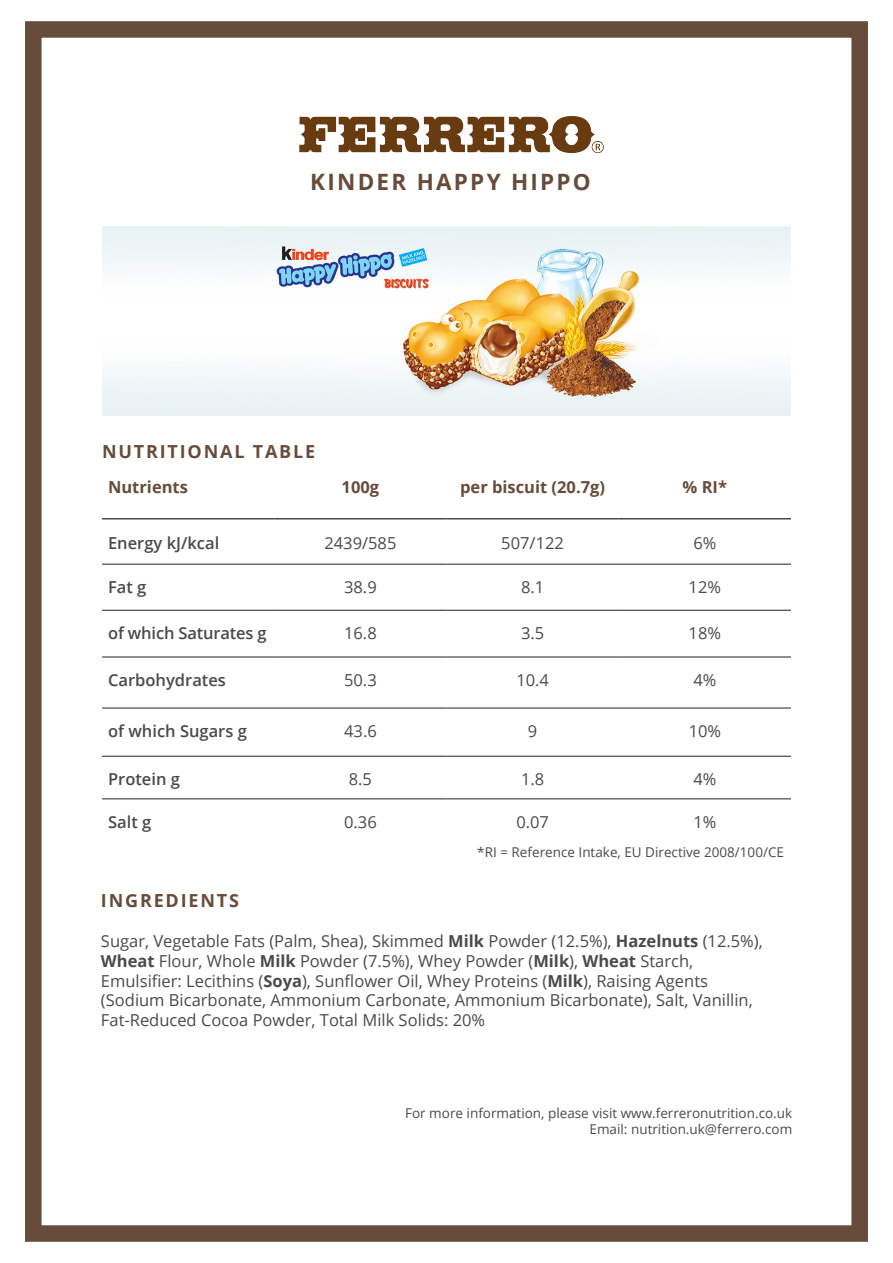
<style>
.page{position:relative;width:893px;height:1263px;background:#fff}
.page>*{position:absolute;margin:0;border:0;box-sizing:border-box;transform-origin:0 0}
.t1{font:700 22.5px "Open Sans";letter-spacing:.1em;color:#684c3b}
.t2{font:700 18px "Open Sans";letter-spacing:.1em;color:#684c3b}
.t3{font:16.5px/19.8px "Open Sans";color:#494a4b}
.t4{font:600 16.5px "Open Sans";color:#494a4b}
.t5{font:700 16.5px "Open Sans";color:#684c3b}
.t6{font:13.5px/16.2px "Open Sans";color:#494a4b;text-align:right}
.s1{font-weight:700}
</style>
<div class="page">
<div style="left:25px;top:21px;width:843px;height:1221px;border:16px solid #684c3b"></div>
<img style="left:299px;top:116px;width:305px;height:38px">
<hr style="left:102px;top:518px;width:172px;height:1px;background:#494a4b">
<hr style="left:274px;top:518px;width:172px;height:1px;background:#494a4b">
<hr style="left:446px;top:518px;width:173px;height:1px;background:#494a4b">
<hr style="left:619px;top:518px;width:172px;height:1px;background:#494a4b">
<hr style="left:102px;top:564px;width:172px;height:1px;background:#231f20">
<hr style="left:274px;top:564px;width:172px;height:1px;background:#231f20">
<hr style="left:446px;top:564px;width:173px;height:1px;background:#231f20">
<hr style="left:619px;top:564px;width:172px;height:1px;background:#231f20">
<hr style="left:102px;top:610px;width:172px;height:1px;background:#231f20">
<hr style="left:274px;top:610px;width:172px;height:1px;background:#231f20">
<hr style="left:446px;top:610px;width:173px;height:1px;background:#231f20">
<hr style="left:619px;top:610px;width:172px;height:1px;background:#231f20">
<hr style="left:102px;top:657px;width:172px;height:1px;background:#231f20">
<hr style="left:274px;top:657px;width:172px;height:1px;background:#231f20">
<hr style="left:446px;top:657px;width:173px;height:1px;background:#231f20">
<hr style="left:619px;top:657px;width:172px;height:1px;background:#231f20">
<hr style="left:102px;top:708px;width:172px;height:1px;background:#231f20">
<hr style="left:274px;top:708px;width:172px;height:1px;background:#231f20">
<hr style="left:446px;top:708px;width:173px;height:1px;background:#231f20">
<hr style="left:619px;top:708px;width:172px;height:1px;background:#231f20">
<hr style="left:102px;top:756px;width:172px;height:1px;background:#231f20">
<hr style="left:274px;top:756px;width:172px;height:1px;background:#231f20">
<hr style="left:446px;top:756px;width:173px;height:1px;background:#231f20">
<hr style="left:619px;top:756px;width:172px;height:1px;background:#231f20">
<hr style="left:102px;top:798px;width:172px;height:1px;background:#231f20">
<hr style="left:274px;top:798px;width:172px;height:1px;background:#231f20">
<hr style="left:446px;top:798px;width:173px;height:1px;background:#231f20">
<hr style="left:619px;top:798px;width:172px;height:1px;background:#231f20">
<img style="left:102px;top:226px;width:689px;height:190px">
<h1 class="t1" style="left:310px;top:166px;width:282px">KINDER HAPPY HIPPO</h1>
<p class="t2" style="left:102px;top:439px;width:215px">NUTRITIONAL TABLE</p>
<p class="t5" style="left:108px;top:476px;width:81px">Nutrients</p>
<p class="t5" style="left:342px;top:476px;width:39px">100g</p>
<p class="t5" style="left:460px;top:476px;width:146px">per biscuit (20.7g)</p>
<p class="t5" style="left:683px;top:476px;width:46px">% RI*</p>
<p class="t4" style="left:108px;top:531px;width:113px">Energy kJ/kcal</p>
<p class="t3" style="left:324px;top:532px;width:74px">2439/585</p>
<p class="t3" style="left:501px;top:532px;width:64px">507/122</p>
<p class="t3" style="left:693px;top:532px;width:25px">6%</p>
<p class="t4" style="left:108px;top:576px;width:40px">Fat g</p>
<p class="t3" style="left:344px;top:577px;width:34px">38.9</p>
<p class="t3" style="left:521px;top:577px;width:25px">8.1</p>
<p class="t3" style="left:689px;top:577px;width:34px">12%</p>
<p class="t4" style="left:108px;top:622px;width:160px">of which Saturates g</p>
<p class="t3" style="left:344px;top:623px;width:34px">16.8</p>
<p class="t3" style="left:521px;top:623px;width:25px">3.5</p>
<p class="t3" style="left:689px;top:623px;width:34px">18%</p>
<p class="t4" style="left:108px;top:669px;width:119px">Carbohydrates</p>
<p class="t3" style="left:344px;top:670px;width:34px">50.3</p>
<p class="t3" style="left:516px;top:670px;width:34px">10.4</p>
<p class="t3" style="left:693px;top:670px;width:25px">4%</p>
<p class="t4" style="left:108px;top:720px;width:140px">of which Sugars g</p>
<p class="t3" style="left:344px;top:721px;width:34px">43.6</p>
<p class="t3" style="left:528px;top:721px;width:11px">9</p>
<p class="t3" style="left:689px;top:721px;width:34px">10%</p>
<p class="t4" style="left:108px;top:768px;width:73px">Protein g</p>
<p class="t3" style="left:349px;top:769px;width:25px">8.5</p>
<p class="t3" style="left:521px;top:769px;width:25px">1.8</p>
<p class="t3" style="left:693px;top:769px;width:25px">4%</p>
<p class="t4" style="left:108px;top:811px;width:45px">Salt g</p>
<p class="t3" style="left:344px;top:812px;width:34px">0.36</p>
<p class="t3" style="left:516px;top:812px;width:34px">0.07</p>
<p class="t3" style="left:693px;top:812px;width:25px">1%</p>
<p class="t6" style="left:477px;top:844px;width:308px">*RI = Reference Intake, EU Directive 2008/100/CE</p>
<p class="t2" style="left:101px;top:888px;width:139px">INGREDIENTS</p>
<p class="t3" style="left:101px;top:931px;width:663px">Sugar, Vegetable Fats (Palm, Shea), Skimmed <span class="s1">Milk</span> Powder (12.5%), <span class="s1">Hazelnuts</span> (12.5%), <span class="s1">Wheat</span> Flour, Whole <span class="s1">Milk</span> Powder (7.5%), Whey Powder (<span class="s1">Milk</span>), <span class="s1">Wheat</span> Starch, Emulsifier: Lecithins (<span class="s1">Soya</span>), Sunflower Oil, Whey Proteins (<span class="s1">Milk</span>), Raising Agents (Sodium Bicarbonate, Ammonium Carbonate, Ammonium Bicarbonate), Salt, Vanillin, Fat-Reduced Cocoa Powder, Total Milk Solids: 20%</p>
<p class="t6" style="left:405px;top:1105px;width:389px">For more information, please visit www.ferreronutrition.co.uk<br>Email: nutrition.uk@ferrero.com</p>
</div>
